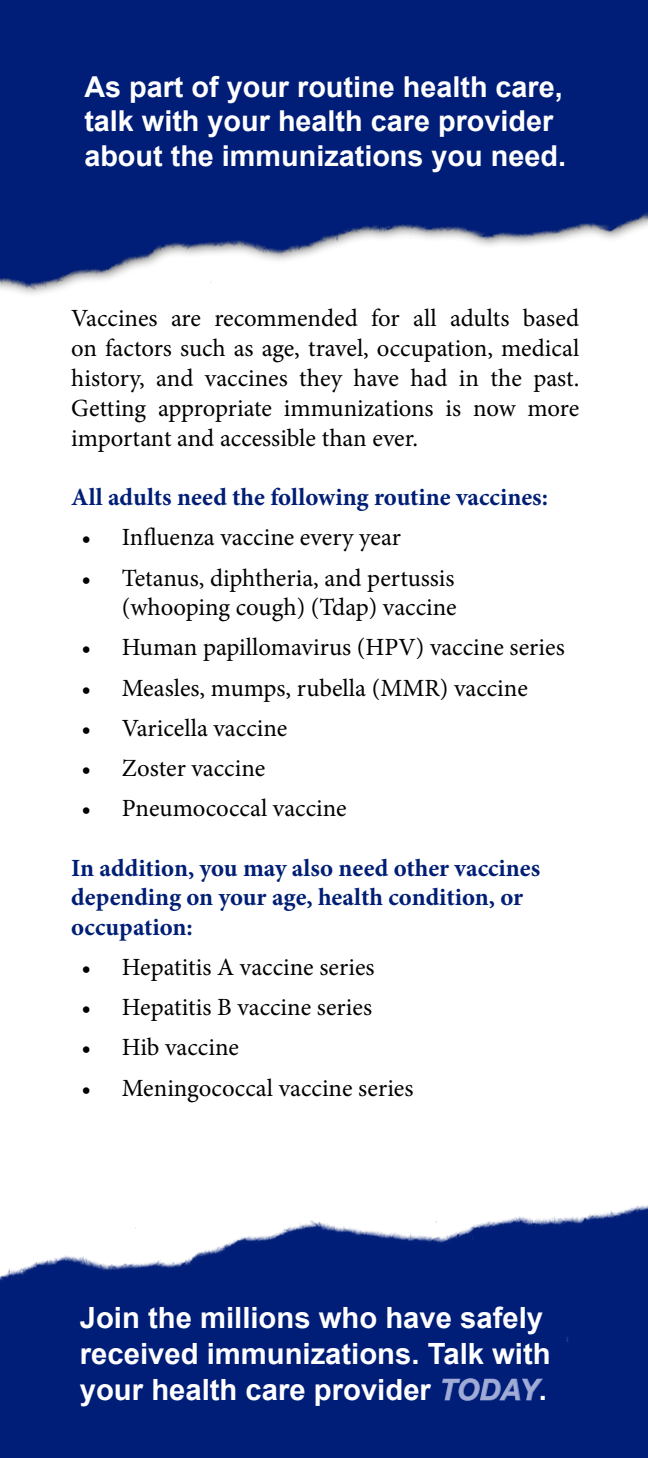
<style>
.page{position:relative;width:648px;height:1458px;background:#fff}
.page>*{position:absolute;margin:0;border:0;box-sizing:border-box;transform-origin:0 0}
.t1{font:700 29.25px/36px "Arial";color:#fff}
.t2{font:700 28.8px/34.6px "Arial";color:#fff}
.t3{font:24.75px/29.9px "Minion Pro";color:#000;text-align:justify}
.t4{font:700 24.75px/29.9px "Minion Pro";color:#001e76}
.s1{font-style:italic;color:#a1acd6}
</style>
<div class="page">
<img style="left:0;top:0;width:648px;height:294px">
<img style="left:0;top:1205px;width:648px;height:253px">
<svg style="left:441px;top:1378px;width:102px;height:24px;background:#132e84"></svg>
<p class="t2" style="left:84px;top:70px;width:483px">As part of your routine health care, talk with your health care provider about the immunizations you need.</p>
<p class="t3" style="left:71px;top:303px;width:510px">Vaccines are recommended for all adults based on factors such as age, travel, occupation, medical history, and vaccines they have had in the past.<br>Getting appropriate immunizations is now more important and accessible than ever.</p>
<p class="t4" style="left:71px;top:482px;width:478px">All adults need the following routine vaccines:</p>
<p class="t3" style="left:81px;top:523px;width:321px">• Influenza vaccine every year</p>
<p class="t3" style="left:81px;top:563px;width:377px;text-align:right">• Tetanus, diphtheria, and pertussis (whooping cough) (Tdap) vaccine</p>
<p class="t3" style="left:81px;top:633px;width:485px">• Human papillomavirus (HPV) vaccine series</p>
<p class="t3" style="left:81px;top:673px;width:448px">• Measles, mumps, rubella (MMR) vaccine</p>
<p class="t3" style="left:81px;top:713px;width:207px">• Varicella vaccine</p>
<p class="t3" style="left:81px;top:753px;width:185px">• Zoster vaccine</p>
<p class="t3" style="left:81px;top:793px;width:267px">• Pneumococcal vaccine</p>
<p class="t4" style="left:71px;top:852px;width:470px">In addition, you may also need other vaccines depending on your age, health condition, or occupation:</p>
<p class="t3" style="left:81px;top:953px;width:295px">• Hepatitis A vaccine series</p>
<p class="t3" style="left:81px;top:993px;width:292px">• Hepatitis B vaccine series</p>
<p class="t3" style="left:81px;top:1033px;width:159px">• Hib vaccine</p>
<p class="t3" style="left:81px;top:1073px;width:334px">• Meningococcal vaccine series</p>
<p class="t2" style="left:81px;top:1299px;width:476px">received adult immunizations. Talk with your health c re provider.</p>
<p class="t1" style="left:80px;top:1301px;width:472px">Join the millions who have safely received immunizations. Talk with your health care provider <span class="s1">TODAY</span>.</p>
</div>
